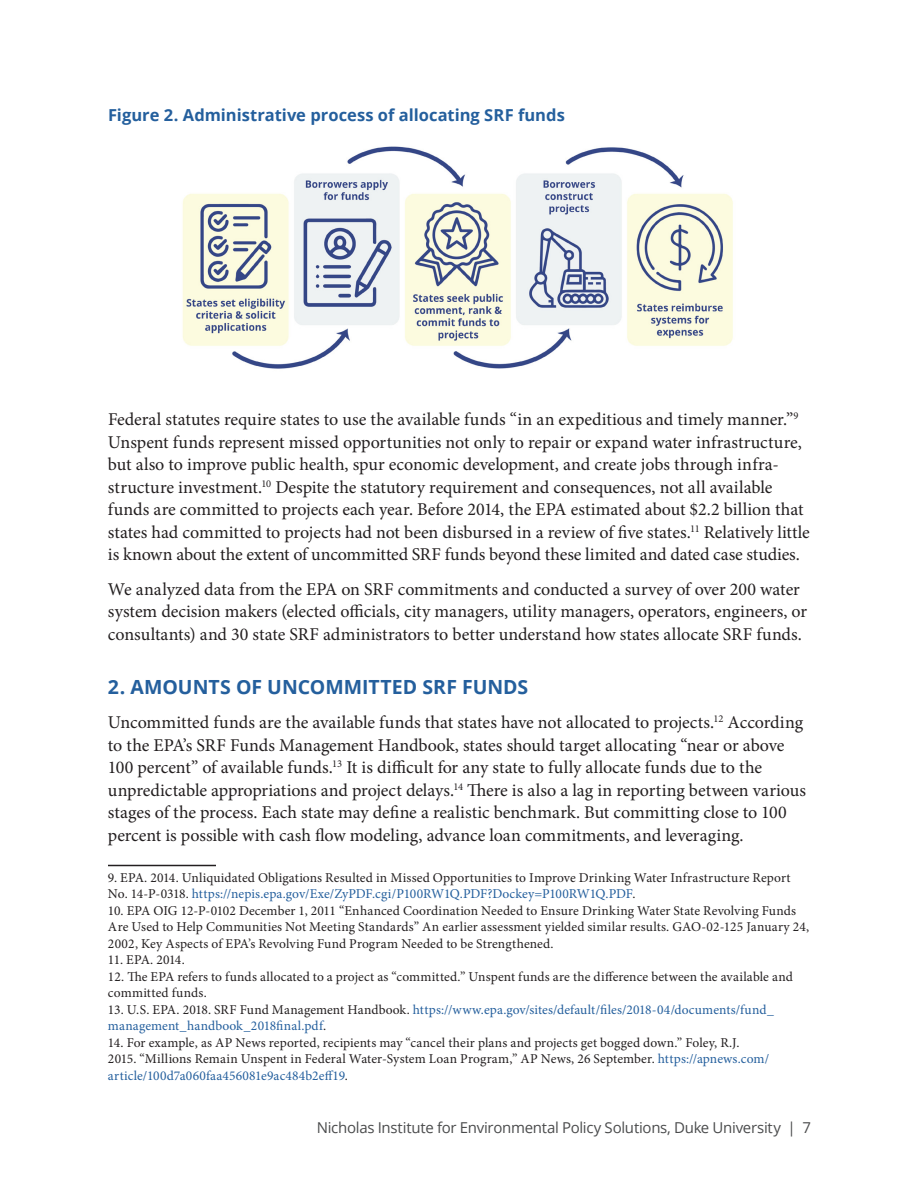
<style>
.page{position:relative;width:918px;height:1188px;background:#fff}
.page>*{position:absolute;margin:0;border:0;box-sizing:border-box;transform-origin:0 0}
.A-HEAD{font:700 19.5px "Open Sans";color:#245f9d}
.Body_text{font:18px/22.5px "Minion Pro";letter-spacing:-.005em;color:#231f20}
.Figure_Title{font:700 16.5px "Open Sans";color:#245f9d}
.t1{font:15px "Open Sans";letter-spacing:-.02em;color:#4b4c4d}
.Footnote_text{font:13.5px/16.5px "Minion Pro";letter-spacing:.01em;color:#231f20}
.Footnote_text-2{font:13.5px/16.5px "Minion Pro";letter-spacing:.005em;color:#245f9d}
.Footnote_text-3{font:13.5px "Minion Pro";letter-spacing:-.04em;color:#231f20}
.s1{color:#245f9d}
.s2{color:#231f20}
</style>
<div class="page">
<hr style="left:108px;top:865px;width:108px;height:1px;background:#231f20">
<img style="left:182px;top:146px;width:551px;height:223px">
<p class="Figure_Title" style="left:108px;top:103px;width:458px">Figure 2. Administrative process of allocating SRF funds</p>
<p class="Body_text" style="left:108px;top:408px;width:703px">Federal statutes require states to use the available funds “in an expeditious and timely manner.”<sup>9<br></sup>Unspent funds represent missed opportunities not only to repair or expand water infrastructure, but also to improve public health, spur economic development, and create jobs through infra&shy;structure investment.<sup>10</sup> Despite the statutory requirement and consequences, not all available funds are committed to projects each year. Before 2014, the EPA estimated about $2.2 billion that states had committed to projects had not been disbursed in a review of five states.<sup>11</sup> Relatively little is known about the extent of uncommitted SRF funds beyond these limited and dated case studies.</p>
<p class="Body_text" style="left:108px;top:578px;width:701px">We analyzed data from the EPA on SRF commitments and conducted a survey of over 200 water system decision makers (elected officials, city managers, utility managers, operators, engineers, or consultants) and 30 state SRF administrators to better understand how states allocate SRF funds.</p>
<p class="A-HEAD" style="left:108px;top:673px;width:422px">2. AMOUNTS OF UNCOMMITTED SRF FUNDS</p>
<p class="Body_text" style="left:108px;top:711px;width:700px">Uncommitted funds are the available funds that states have not allocated to projects.<sup>12</sup> According to the EPA’s SRF Funds Management Handbook, states should target allocating “near or above 100 percent” of available funds.<sup>13</sup> It is difficult for any state to fully allocate funds due to the unpredictable appropriations and project delays.<sup>14</sup> There is also a lag in reporting between various stages of the process. Each state may define a realistic benchmark. But committing close to 100 percent is possible with cash flow modeling, advance loan commitments, and leveraging.</p>
<p class="Footnote_text" style="left:108px;top:870px;width:684px">9. EPA. 2014. Unliquidated Obligations Resulted in Missed Opportunities to Improve Drinking Water Infrastructure Report<br>No. 14-P-0318. <span class="s1">https://nepis.epa.gov/Exe/ZyPDF.cgi/P100RW1Q.PDF?Dockey=P100RW1Q.PDF</span>.</p>
<p class="Footnote_text" style="left:108px;top:903px;width:703px">10. EPA OIG 12-P-0102 December 1, 2011 “Enhanced Coordination Needed to Ensure Drinking Water State Revolving Funds<br>Are Used to Help Communities Not Meeting Standards” An earlier assessment yielded similar results. GAO-02-125 January 24,<br>2002, Key Aspects of EPA’s Revolving Fund Program Needed to be Strengthened.</p>
<p class="Footnote_text-3" style="left:108px;top:951px;width:78px">11. EPA. 2014.</p>
<p class="Footnote_text" style="left:108px;top:969px;width:686px">12. The EPA refers to funds allocated to a project as “committed.” Unspent funds are the difference between the available and committed funds.</p>
<p class="Footnote_text-2" style="left:108px;top:1002px;width:667px"><span class="s2">13. U.S. EPA. 2018. SRF Fund Management Handbook.</span> https://www.epa.gov/sites/default/files/2018-04/documents/fund_ management_handbook_2018final.pdf<span class="s2">.</span></p>
<p class="Footnote_text" style="left:108px;top:1035px;width:663px">14. For example, as AP News reported, recipients may “cancel their plans and projects get bogged down.” Foley, R.J.<br>2015. “Millions Remain Unspent in Federal Water-System Loan Program,” AP News, 26 September. <span class="s1">https://apnews.com/ article/100d7a060faa456081e9ac484b2eff19</span>.</p>
<p class="t1" style="left:317px;top:1118px;width:496px">Nicholas Institute for Environmental Policy Solutions, Duke University | 7</p>
</div>
